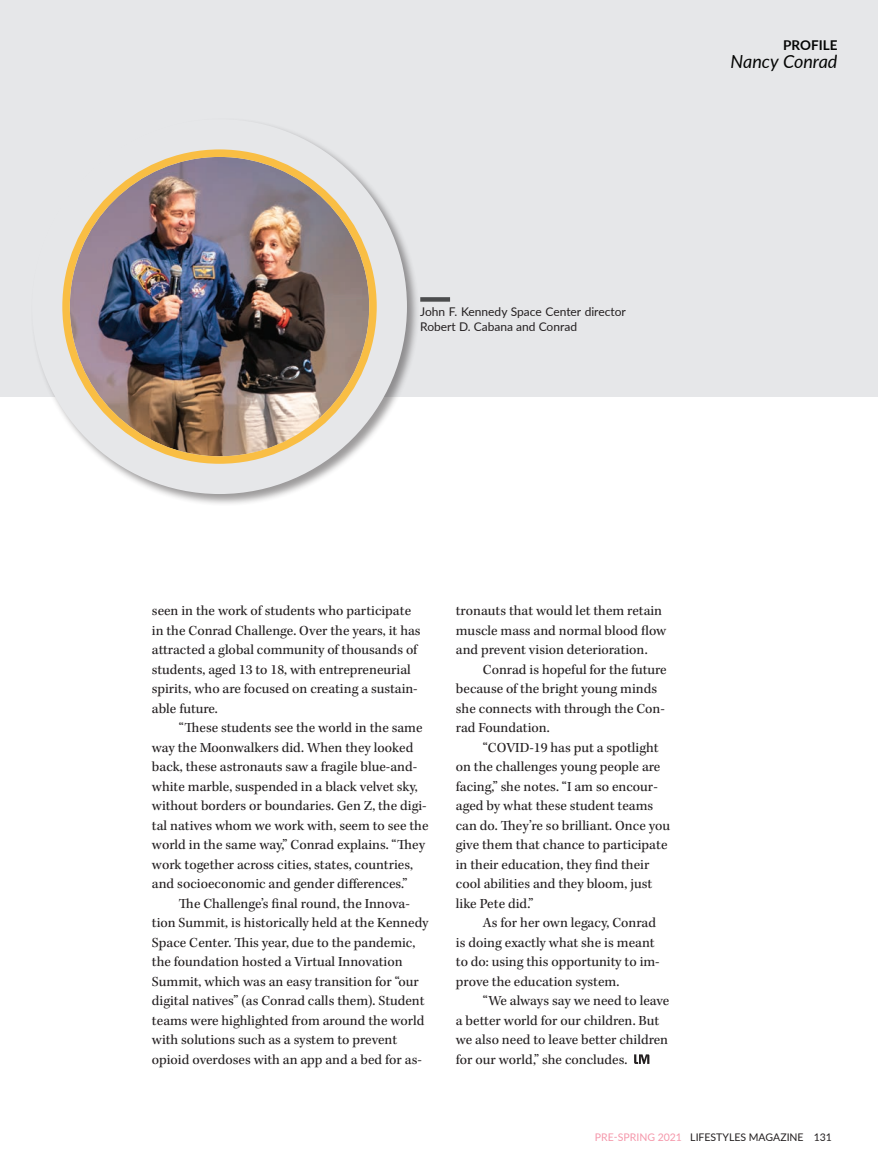
<style>
.page{position:relative;width:878px;height:1175px;background:#fff}
.page>*{position:absolute;margin:0;border:0;box-sizing:border-box;transform-origin:0 0}
.t1{font:italic 18px "Lato";color:#040504}
.t2{font:14.25px/19.5px "Kepler Std";color:#231f20}
.t3{font:700 13.5px "Lato";color:#040504}
.t4{font:12px/15px "Lato";color:#231f20}
.t5{font:10.5px "Lato";color:#231f20}
.s1{color:#f597aa}
</style>
<div class="page">
<div style="left:0;top:0;width:878px;height:397px;background:#e6e7e9"></div>
<div style="left:30px;top:117px;width:389px;height:389px;background:#231f20;opacity:.45"></div>
<div style="left:32px;top:119px;width:375px;height:375px;background:#e6e7e9;border-radius:50%"></div>
<svg style="left:634px;top:1054px;width:15px;height:10px"></svg>
<img style="left:70px;top:157px;width:299px;height:299px;border-radius:150px">
<div style="left:62px;top:149px;width:315px;height:315px;border:8px solid #f9be44;border-radius:50%"></div>
<div style="left:420px;top:297px;width:30px;height:5px;background:#4b4c4d"></div>
<p class="t4" style="left:420px;top:304px;width:207px">John F. Kennedy Space Center director<br>Robert D. Cabana and Conrad</p>
<p class="t3" style="left:783px;top:35px;width:56px">PROFILE</p>
<p class="t1" style="left:730px;top:48px;width:108px">Nancy Conrad</p>
<p class="t2" style="left:152px;top:601px;width:270px">seen in the work of students who participate in the Conrad Challenge. Over the years, it has attracted a global community of thousands of students, aged 13 to 18, with entrepreneurial spirits, who are focused on creating a sustain&shy;able future.</p>
<p class="t2" style="left:152px;top:718px;width:278px;text-indent:27px">“These students see the world in the same way the Moonwalkers did. When they looked back, these astronauts saw a fragile blue-and&shy;white marble, suspended in a black velvet sky, without borders or boundaries. Gen Z, the digi&shy;tal natives whom we work with, seem to see the world in the same way,” Conrad explains. “They work together across cities, states, countries, and socioeconomic and gender differences.”</p>
<p class="t2" style="left:152px;top:894px;width:278px;text-indent:27px">The Challenge’s final round, the Innova&shy;tion Summit, is historically held at the Kennedy Space Center. This year, due to the pandemic, the foundation hosted a Virtual Innovation Summit, which was an easy transition for “our digital natives” (as Conrad calls them). Student teams were highlighted from around the world with solutions such as a system to prevent opioid overdoses with an app and a bed for as-</p>
<p class="t2" style="left:456px;top:601px;width:212px">tronauts that would let them retain muscle mass and normal blood flow and prevent vision deterioration.</p>
<p class="t2" style="left:456px;top:660px;width:212px;text-indent:27px">Conrad is hopeful for the future because of the bright young minds she connects with through the Con&shy;rad Foundation.</p>
<p class="t2" style="left:456px;top:738px;width:216px;text-indent:27px">“COVID-19 has put a spotlight on the challenges young people are facing,” she notes. “I am so encour&shy;aged by what these student teams can do. They’re so brilliant. Once you give them that chance to participate in their education, they find their cool abilities and they bloom, just like Pete did.”</p>
<p class="t2" style="left:456px;top:913px;width:205px;text-indent:27px">As for her own legacy, Conrad is doing exactly what she is meant to do: using this opportunity to im&shy;prove the education system.</p>
<p class="t2" style="left:456px;top:991px;width:215px;text-indent:27px">“We always say we need to leave a better world for our children. But we also need to leave better children for our world,” she concludes.</p>
<p class="t5" style="left:595px;top:1129px;width:238px"><span class="s1">PRE-SPRING 2021</span> LIFESTYLES MAGAZINE 131</p>
</div>
